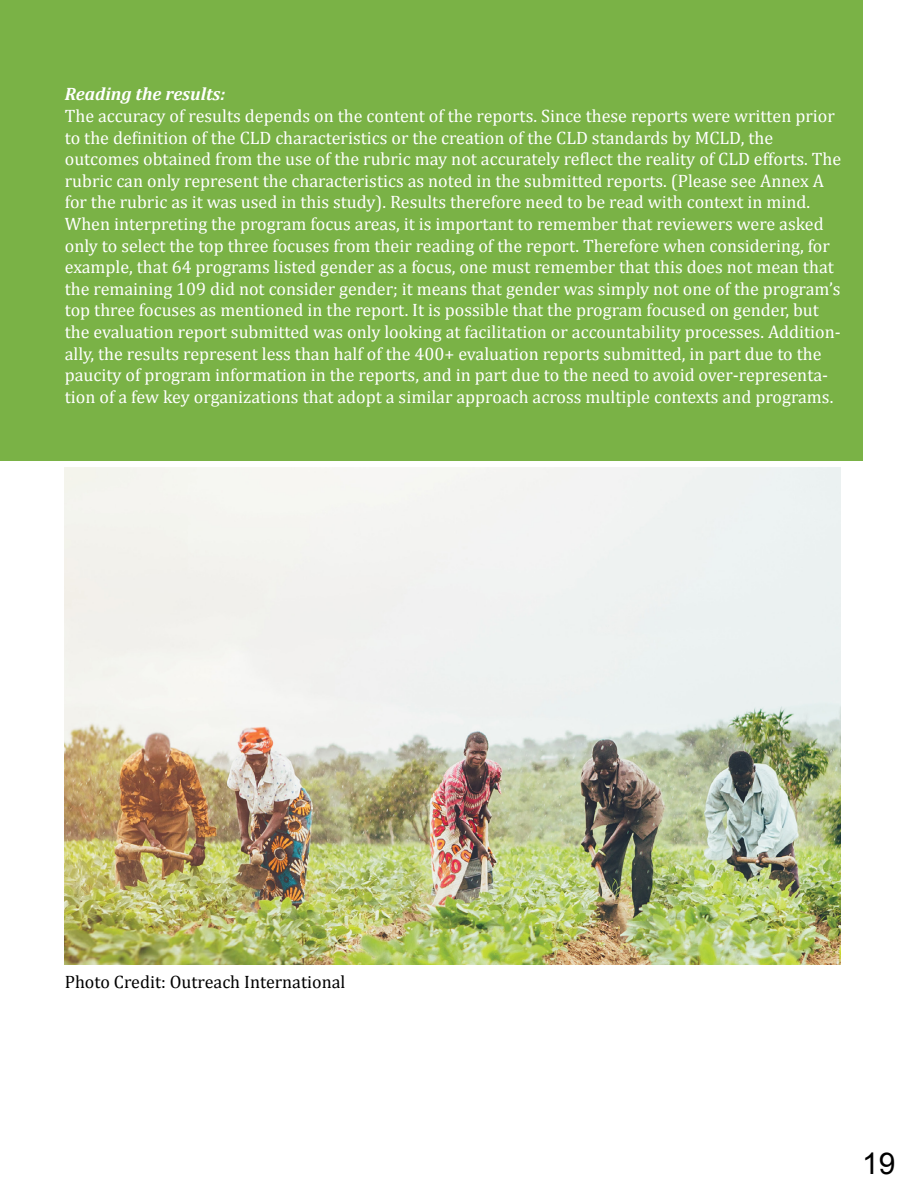
<style>
.page{position:relative;width:918px;height:1188px;background:#fff}
.page>*{position:absolute;margin:0;border:0;box-sizing:border-box;transform-origin:0 0}
.t1{font:30px "Arial";color:#000}
.t2{font:18px/21.6px "Cambria";color:#fff}
.t3{font:18px "Cambria";color:#000}
.t4{font:italic 700 18px "Cambria";color:#fff}
</style>
<div class="page">
<div style="left:1px;top:0;width:862px;height:460px;background:#7ab246"></div>
<img style="left:65px;top:468px;width:775px;height:496px">
<p class="t4" style="left:65px;top:82px;width:162px">Reading the results:</p>
<p class="t2" style="left:65px;top:105px;width:778px">The accuracy of results depends on the content of the reports. Since these reports were written prior to the definition of the CLD characteristics or the creation of the CLD standards by MCLD, the outcomes obtained from the use of the rubric may not accurately reflect the reality of CLD efforts. The rubric can only represent the characteristics as noted in the submitted reports. (Please see Annex A for the rubric as it was used in this study). Results therefore need to be read with context in mind.<br>When interpreting the program focus areas, it is important to remember that reviewers were asked only to select the top three focuses from their reading of the report. Therefore when considering, for example, that 64 programs listed gender as a focus, one must remember that this does not mean that the remaining 109 did not consider gender; it means that gender was simply not one of the program’s top three focuses as mentioned in the report. It is possible that the program focused on gender, but the evaluation report submitted was only looking at facilitation or accountability processes. Addition&shy;ally, the results represent less than half of the 400+ evaluation reports submitted, in part due to the paucity of program information in the reports, and in part due to the need to avoid over-representa&shy;tion of a few key organizations that adopt a similar approach across multiple contexts and programs.</p>
<p class="t3" style="left:65px;top:971px;width:282px">Photo Credit: Outreach International</p>
<h1 class="t1" style="left:862px;top:1144px;width:35px">19</h1>
</div>
